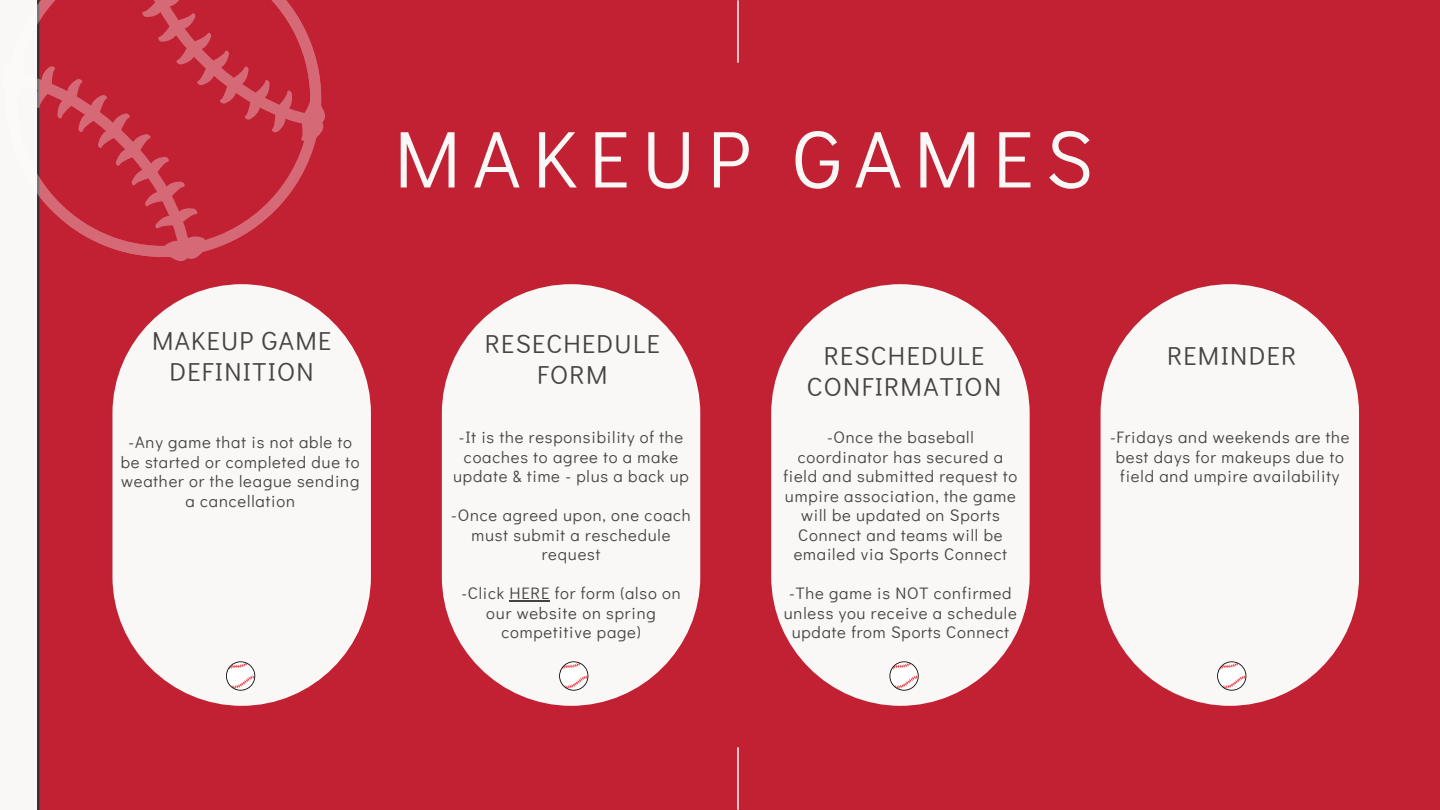
<style>
.page{position:relative;width:1440px;height:810px;background:#c22033}
.page>*{position:absolute;margin:0;border:0;box-sizing:border-box;transform-origin:0 0}
.t1{font:81px "Didact Gothic";letter-spacing:.15em;color:#faf8f6}
.t2{font:26px/30.8px "Didact Gothic";letter-spacing:.05em;color:#444;text-align:center}
.t3{font:16.6px/19.5px "Didact Gothic";letter-spacing:.05em;color:#444;text-align:center}
</style>
<div class="page">
<div style="left:112px;top:284px;width:259px;height:422px;background:#faf8f6;border-radius:129px"></div>
<div style="left:1101px;top:284px;width:258px;height:422px;background:#faf8f6;border-radius:129px"></div>
<div style="left:771px;top:284px;width:259px;height:422px;background:#faf8f6;border-radius:129px"></div>
<div style="left:442px;top:284px;width:258px;height:422px;background:#faf8f6;border-radius:129px"></div>
<div style="left:0;top:0;width:37px;height:810px;background:#faf8f6"></div>
<hr style="left:37px;top:0;width:2px;height:810px;background:#303030">
<svg style="left:37px;top:0;width:288px;height:261px"></svg>
<hr style="left:737px;top:748px;width:2px;height:61px;background:#faf8f6">
<hr style="left:737px;top:1px;width:2px;height:61px;background:#faf8f6">
<svg style="left:226px;top:661px;width:29px;height:30px"></svg>
<hr style="left:510px;top:601px;width:40px;height:1px;background:#444">
<svg style="left:559px;top:661px;width:29px;height:30px"></svg>
<svg style="left:889px;top:661px;width:30px;height:30px"></svg>
<svg style="left:1217px;top:661px;width:29px;height:30px"></svg>
<p class="t1" style="left:394px;top:103px;width:700px">MAKEUP GAMES</p>
<p class="t2" style="left:152px;top:324px;width:181px">MAKEUP GAME<br>DEFINITION</p>
<h1 class="t3" style="left:121px;top:432px;width:240px">-Any game that is not able to be started or completed due to weather or the league sending a cancellation</h1>
<p class="t2" style="left:485px;top:328px;width:176px">RESECHEDULE<br>FORM</p>
<h2 class="t3" style="left:453px;top:427px;width:237px">-It is the responsibility of the coaches to agree to a make update &amp; time - plus a back up</h2>
<p class="t3" style="left:451px;top:505px;width:241px">-Once agreed upon, one coach must submit a reschedule request</p>
<p class="t3" style="left:461px;top:583px;width:221px">-Click HERE for form (also on our website on spring competitive page)</p>
<p class="t2" style="left:807px;top:340px;width:196px">RESCHEDULE<br>CONFIRMATION</p>
<p class="t3" style="left:783px;top:427px;width:235px">-Once the baseball coordinator has secured a field and submitted request to umpire association, the game will be updated on Sports<br>Connect and teams will be emailed via Sports Connect</p>
<p class="t3" style="left:784px;top:583px;width:234px">-The game is NOT confirmed unless you receive a schedule update from Sports Connect</p>
<p class="t2" style="left:1167px;top:340px;width:130px">REMINDER</p>
<h2 class="t3" style="left:1110px;top:427px;width:241px">-Fridays and weekends are the best days for makeups due to field and umpire availability</h2>
</div>
